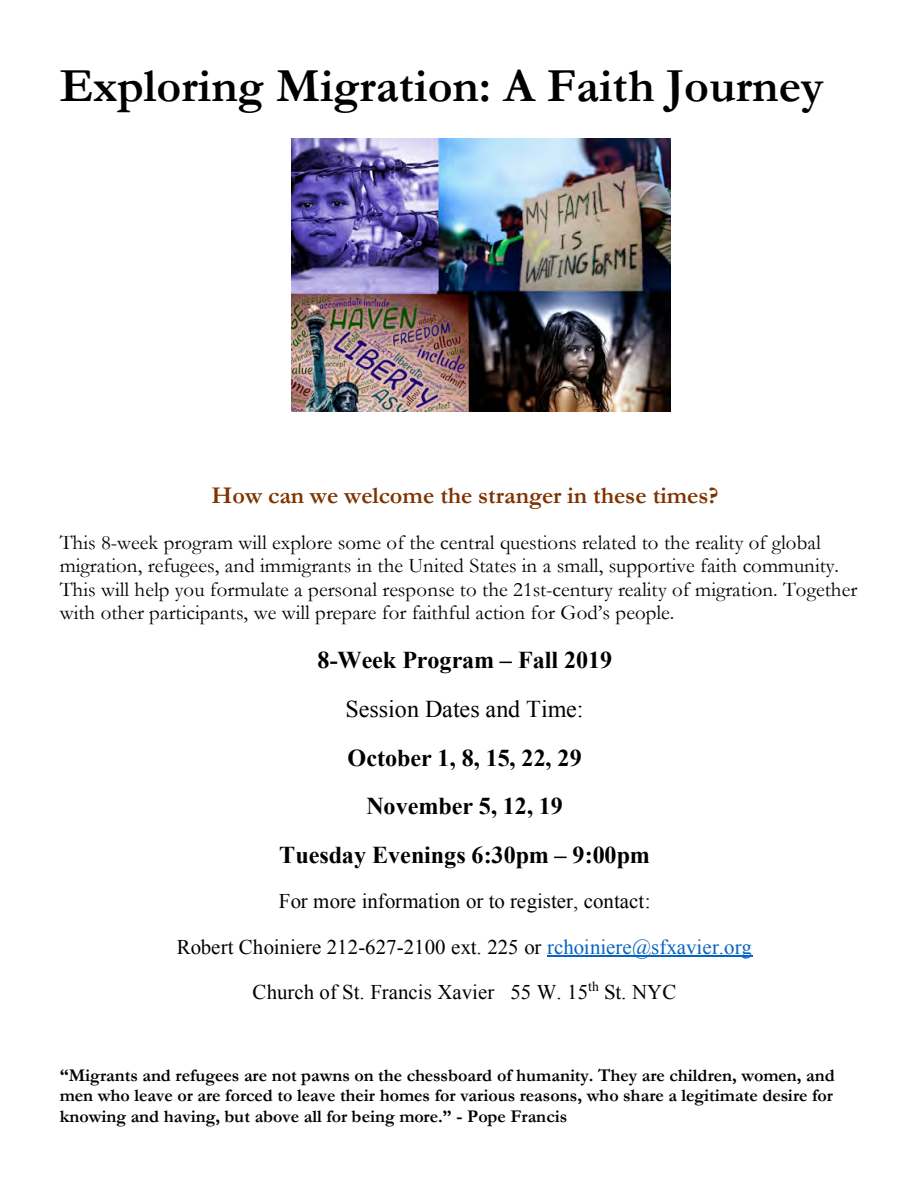
<style>
.page{position:relative;width:918px;height:1188px;background:#fff}
.page>*{position:absolute;margin:0;border:0;box-sizing:border-box;transform-origin:0 0}
.t1{font:700 47.85px "Garamond";color:#000}
.t2{font:700 24.15px/48.6px "Times New Roman";letter-spacing:-.005em;color:#000;text-align:center}
.t3{font:700 24.15px "Garamond";color:#7f3300}
.t4{font:20.85px/23.7px "Garamond";color:#000}
.t5{font:20.85px/45.2px "Times New Roman";color:#000;text-align:center}
.t6{font:700 18px/20.4px "Garamond";color:#000;text-align:justify}
.s1{font-weight:400}
.s2{color:#0563c1}
</style>
<div class="page">
<hr style="left:547px;top:956px;width:205px;height:1px;background:#0563c1">
<img style="left:291px;top:138px;width:380px;height:274px">
<p class="t1" style="left:60px;top:53px;width:765px">Exploring Migration: A Faith Journey</p>
<p class="t3" style="left:212px;top:479px;width:508px">How can we welcome the stranger in these times?</p>
<p class="t4" style="left:60px;top:530px;width:799px">This 8-week program will explore some of the central questions related to the reality of global migration, refugees, and immigrants in the United States in a small, supportive faith community.<br>This will help you formulate a personal response to the 21st-century reality of migration. Together with other participants, we will prepare for faithful action for God’s people.</p>
<p class="t2" style="left:279px;top:635px;width:372px">8-Week Program – Fall 2019<br><span class="s1">Session Dates and Time:<br></span>October 1, 8, 15, 22, 29<br>November 5, 12, 19<br>Tuesday Evenings 6:30pm – 9:00pm</p>
<p class="t5" style="left:177px;top:878px;width:577px">For more information or to register, contact:<br>Robert Choiniere 212-627-2100 ext. 225 or <span class="s2">rchoiniere@sfxavier.org<br></span>Church of St. Francis Xavier 55 W. 15<sup>th</sup> St. NYC</p>
<p class="t6" style="left:60px;top:1065px;width:776px">“Migrants and refugees are not pawns on the chessboard of humanity. They are children, women, and men who leave or are forced to leave their homes for various reasons, who share a legitimate desire for knowing and having, but above all for being more.” - Pope Francis</p>
</div>
